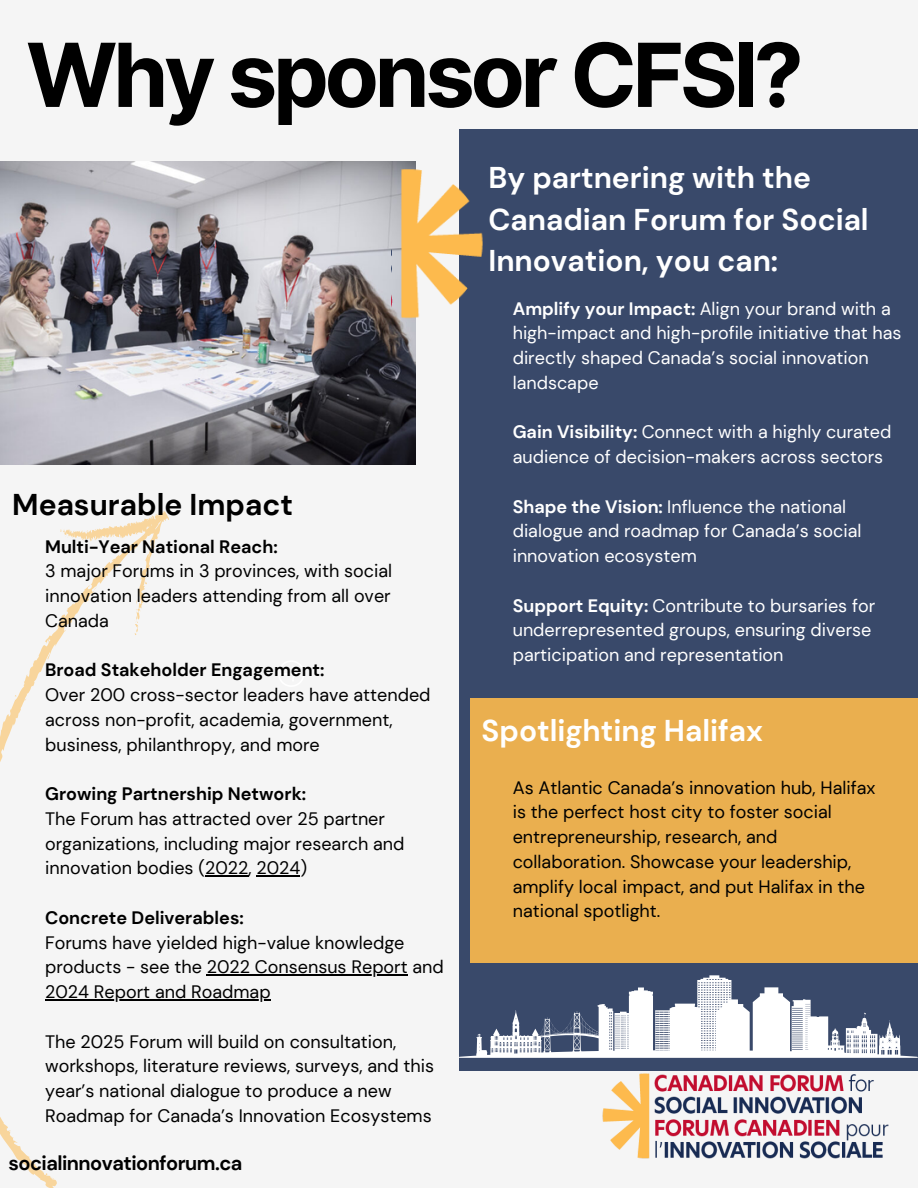
<style>
.page{position:relative;width:918px;height:1188px;background:#f5f5f5}
.page>*{position:absolute;margin:0;border:0;box-sizing:border-box;transform-origin:0 0}
.t1{font:700 88.2px "Inter";letter-spacing:-.045em;color:#000}
.t2{font:700 30px/41.7px "DM Sans";color:#fff}
.t3{font:700 30px "DM Sans";color:#000}
.t4{font:700 19.95px "DM Sans";letter-spacing:-.025em;color:#000}
.t5{font:18px/24.8px "DM Sans";color:#000}
.t6{font:18px/24.8px "DM Sans";color:#fff}
.t7{font:700 18px "DM Sans";color:#000}
.s1{font-weight:700}
</style>
<div class="page">
<img style="left:602px;top:1073px;width:287px;height:86px">
<img style="left:0;top:162px;width:415px;height:303px">
<div style="left:459px;top:129px;width:459px;height:942px;background:#39496a"></div>
<img style="left:392px;top:162px;width:91px;height:162px">
<svg style="left:0;top:511px;width:169px;height:677px"></svg>
<svg style="left:459px;top:975px;width:459px;height:83px"></svg>
<hr style="left:205px;top:875px;width:43px;height:2px;background:#000">
<hr style="left:256px;top:875px;width:44px;height:2px;background:#000">
<hr style="left:207px;top:974px;width:201px;height:2px;background:#000">
<hr style="left:45px;top:999px;width:226px;height:1px;background:#000">
<div style="left:471px;top:699px;width:447px;height:264px;background:#eaaf4f"></div>
<h1 class="t1" style="left:26px;top:22px;width:779px">Why sponsor CFSI?</h1>
<p class="t3" style="left:12px;top:485px;width:282px">Measurable Impact</p>
<p class="t7" style="left:45px;top:535px;width:234px">Multi-Year National Reach:</p>
<p class="t5" style="left:45px;top:559px;width:349px;text-align:justify">3 major Forums in 3 provinces, with social innovation leaders attending from all over Canada</p>
<p class="t7" style="left:45px;top:658px;width:281px">Broad Stakeholder Engagement:</p>
<p class="t5" style="left:45px;top:683px;width:387px">Over 200 cross-sector leaders have attended across non-profit, academia, government, business, philanthropy, and more</p>
<p class="t7" style="left:45px;top:782px;width:263px">Growing Partnership Network:</p>
<p class="t5" style="left:45px;top:806px;width:361px">The Forum has attracted over 25 partner organizations, including major research and innovation bodies (2022, 2024)</p>
<p class="t7" style="left:45px;top:906px;width:200px">Concrete Deliverables:</p>
<p class="t5" style="left:45px;top:930px;width:400px">Forums have yielded high-value knowledge products - see the 2022 Consensus Report and</p>
<p class="t5" style="left:45px;top:980px;width:227px">2024 Report and Roadmap</p>
<p class="t5" style="left:45px;top:1029px;width:390px">The 2025 Forum will build on consultation, workshops, literature reviews, surveys, and this year’s national dialogue to produce a new Roadmap for Canada’s Innovation Ecosystems</p>
<p class="t4" style="left:8px;top:1150px;width:236px">socialinnovationforum.ca</p>
<p class="t2" style="left:488px;top:157px;width:382px">By partnering with the<br>Canadian Forum for Social<br>Innovation, you can:</p>
<p class="t6" style="left:513px;top:296px;width:390px"><span class="s1">Amplify your Impact:</span> Align your brand with a high-impact and high-profile initiative that has directly shaped Canada’s social innovation landscape</p>
<p class="t6" style="left:513px;top:420px;width:380px"><span class="s1">Gain Visibility:</span> Connect with a highly curated audience of decision-makers across sectors</p>
<p class="t6" style="left:513px;top:494px;width:350px"><span class="s1">Shape the Vision:</span> Influence the national dialogue and roadmap for Canada’s social innovation ecosystem</p>
<p class="t6" style="left:513px;top:593px;width:364px"><span class="s1">Support Equity:</span> Contribute to bursaries for underrepresented groups, ensuring diverse participation and representation</p>
<p class="t2" style="left:482px;top:710px;width:283px">Spotlighting Halifax</p>
<p class="t5" style="left:513px;top:775px;width:364px">As Atlantic Canada’s innovation hub, Halifax is the perfect host city to foster social entrepreneurship, research, and collaboration. Showcase your leadership, amplify local impact, and put Halifax in the national spotlight.</p>
</div>
